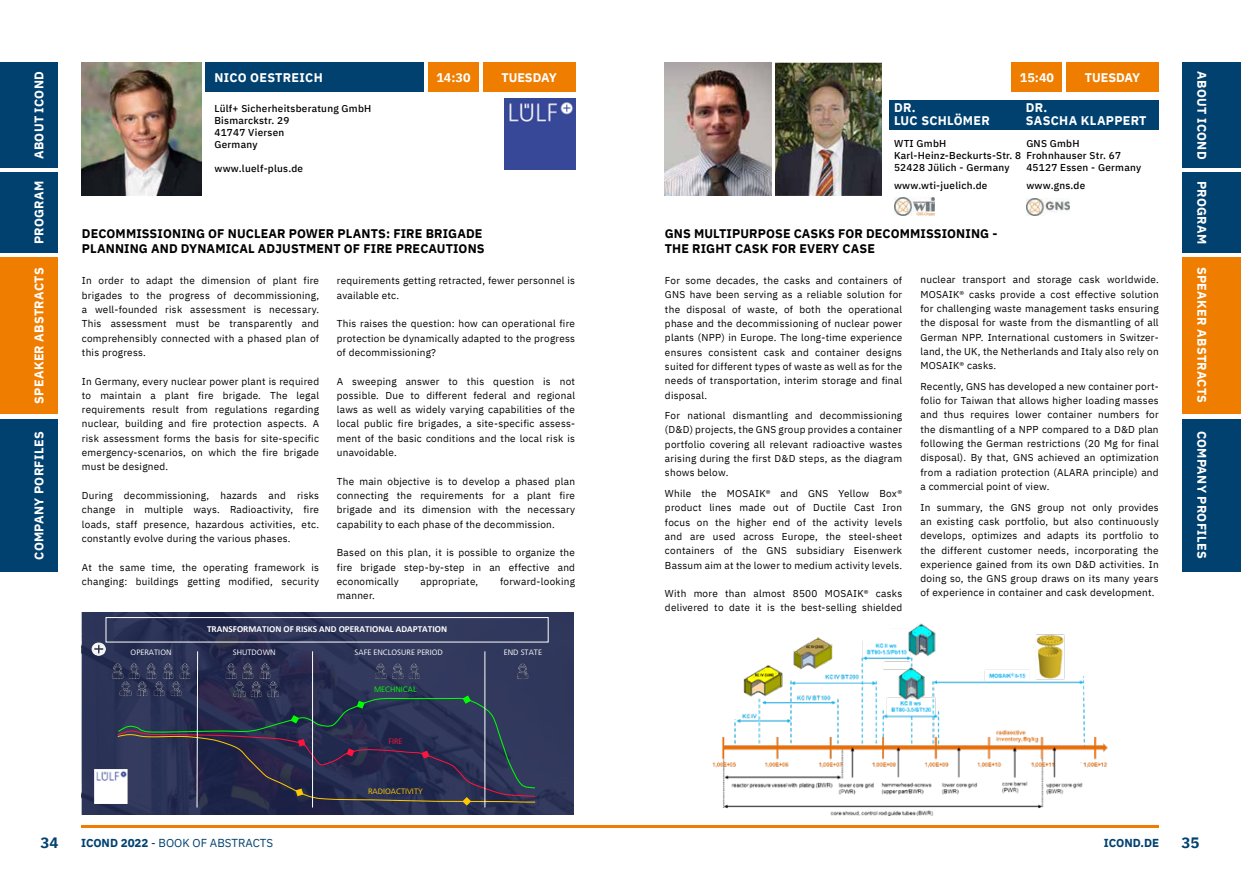
<style>
.page{position:relative;width:1241px;height:886px;background:#fff}
.page>*{position:absolute;margin:0;border:0;box-sizing:border-box;transform-origin:0 0}
.t1{font:700 15px "IBM Plex Sans";color:#004170}
.t2{font:700 12.5px/15px "IBM Plex Sans";letter-spacing:.01em;color:#000}
.t3{font:700 12.5px/12.5px "IBM Plex Sans";letter-spacing:.025em;color:#fff}
.t4{font:700 12.5px "IBM Plex Sans";color:#fff}
.t5{font:11.5px "IBM Plex Sans";color:#004170}
.t6{font:700 11.5px "IBM Plex Sans";color:#004170}
.t7{font:10px/14.2px "IBM Plex Sans";letter-spacing:.025em;color:#000;text-align:justify}
.t8{font:500 10px/12px "IBM Plex Sans";letter-spacing:.025em;color:#000}
.t9{font:700 9.12px "Calibri";letter-spacing:.005em;color:#fff}
.t10{font:8.12px "Frutiger Next LTW1 G";color:#fff}
.t11{font:8.12px "Frutiger Next LTW1 G";letter-spacing:.005em;color:#ffc800}
.t12{font:8.12px "Frutiger Next LTW1 G";letter-spacing:.005em;color:#0f0}
.t13{font:8.12px "Frutiger Next LTW1 G";color:#ff143c}
.s1{font-weight:700}
</style>
<div class="page">
<div style="left:1182px;top:62px;width:58px;height:105px;background:#004170"></div>
<div style="left:1182px;top:172px;width:58px;height:80px;background:#004170"></div>
<div style="left:1182px;top:257px;width:58px;height:156px;background:#ef7d00"></div>
<div style="left:1182px;top:419px;width:58px;height:152px;background:#004170"></div>
<div style="left:888px;top:100px;width:270px;height:29px;background:#004170"></div>
<div style="left:205px;top:63px;width:219px;height:29px;background:#004170"></div>
<hr style="left:82px;top:826px;width:1076px;height:2px;background:#ef7d00">
<div style="left:0;top:63px;width:58px;height:105px;background:#004170"></div>
<div style="left:0;top:172px;width:58px;height:81px;background:#004170"></div>
<div style="left:0;top:258px;width:58px;height:156px;background:#ef7d00"></div>
<div style="left:0;top:419px;width:58px;height:153px;background:#004170"></div>
<div style="left:82px;top:612px;width:491px;height:202px;background:#1c244c;opacity:.89"></div>
<img style="left:95px;top:770px;width:22px;height:33px">
<svg style="left:117px;top:651px;width:419px;height:157px;background:#2e3453"></svg>
<hr style="left:312px;top:651px;width:1px;height:156px;background:#fff">
<hr style="left:484px;top:651px;width:1px;height:156px;background:#fff">
<div style="left:106px;top:617px;width:442px;height:25px;border:1px solid #fff"></div>
<img style="left:92px;top:642px;width:13px;height:14px">
<img style="left:108px;top:663px;width:86px;height:17px">
<img style="left:117px;top:680px;width:68px;height:18px">
<img style="left:371px;top:663px;width:52px;height:17px">
<img style="left:513px;top:663px;width:18px;height:17px">
<img style="left:222px;top:663px;width:51px;height:17px">
<img style="left:230px;top:681px;width:52px;height:17px">
<img style="left:504px;top:99px;width:71px;height:70px">
<img style="left:82px;top:63px;width:119px;height:132px">
<img style="left:712px;top:624px;width:396px;height:191px">
<img style="left:1026px;top:198px;width:42px;height:18px">
<img style="left:894px;top:198px;width:40px;height:17px">
<img style="left:664px;top:63px;width:107px;height:132px">
<img style="left:775px;top:63px;width:106px;height:132px">
<div style="left:1066px;top:63px;width:92px;height:29px;background:#ef7d00"></div>
<div style="left:1011px;top:63px;width:51px;height:29px;background:#ef7d00"></div>
<div style="left:483px;top:63px;width:92px;height:29px;background:#ef7d00"></div>
<div style="left:428px;top:63px;width:51px;height:29px;background:#ef7d00"></div>
<p class="t3" style="left:32px;top:159px;width:89px;rotate:-90deg">ABOUT ICOND</p>
<p class="t3" style="left:32px;top:244px;width:65px;rotate:-90deg">PROGRAM</p>
<p class="t3" style="left:32px;top:404px;width:138px;rotate:-90deg">SPEAKER ABSTRACTS</p>
<p class="t3" style="left:32px;top:560px;width:130px;rotate:-90deg">COMPANY PORFILES</p>
<p class="t3" style="left:214px;top:70px;width:110px">NICO OESTREICH</p>
<p class="t3" style="left:436px;top:70px;width:36px">14:30</p>
<p class="t4" style="left:501px;top:68px;width:57px">TUESDAY</p>
<p class="t8" style="left:214px;top:102px;width:158px">Lülf+ Sicherheitsberatung GmbH<br>Bismarckstr. 29<br>41747 Viersen<br>Germany</p>
<p class="t8" style="left:214px;top:162px;width:90px">www.luelf-plus.de</p>
<p class="t2" style="left:82px;top:225px;width:404px">DECOMMISSIONING OF NUCLEAR POWER PLANTS: FIRE BRIGADE<br>PLANNING AND DYNAMICAL ADJUSTMENT OF FIRE PRECAUTIONS</p>
<p class="t7" style="left:82px;top:273px;width:239px">In order to adapt the dimension of plant fire brigades to the progress of decommissioning, a well-founded risk assessment is necessary.<br>This assessment must be transparently and comprehensibly connected with a phased plan of this progress.</p>
<p class="t7" style="left:82px;top:373px;width:239px">In Germany, every nuclear power plant is required to maintain a plant fire brigade. The legal requirements result from regulations regarding nuclear, building and fire protection aspects. A risk assessment forms the basis for site-specific emergency-scenarios, on which the fire brigade must be designed.</p>
<p class="t7" style="left:82px;top:487px;width:239px">During decommissioning, hazards and risks change in multiple ways. Radioactivity, fire loads, staff presence, hazardous activities, etc. constantly evolve during the various phases.</p>
<p class="t7" style="left:82px;top:559px;width:239px">At the same time, the operating framework is changing: buildings getting modified, security</p>
<p class="t7" style="left:337px;top:273px;width:240px">requirements getting retracted, fewer personnel is available etc.</p>
<p class="t7" style="left:337px;top:316px;width:240px">This raises the question: how can operational fire protection be dynamically adapted to the progress of decommissioning?</p>
<p class="t7" style="left:337px;top:373px;width:240px">A sweeping answer to this question is not possible. Due to different federal and regional laws as well as widely varying capabilities of the local public fire brigades, a site-specific assess&shy;ment of the basic conditions and the local risk is unavoidable.</p>
<p class="t7" style="left:337px;top:473px;width:240px">The main objective is to develop a phased plan connecting the requirements for a plant fire brigade and its dimension with the necessary capability to each phase of the decommission.</p>
<p class="t7" style="left:337px;top:545px;width:240px">Based on this plan, it is possible to organize the fire brigade step-by-step in an effective and economically</p>
<p class="t7" style="left:420px;top:573px;width:59px">appropriate,</p>
<p class="t7" style="left:500px;top:573px;width:76px">forward-looking</p>
<p class="t7" style="left:337px;top:588px;width:40px">manner.</p>
<p class="t9" style="left:207px;top:623px;width:242px">TRANSFORMATION OF RISKS AND OPERATIONAL ADAPTATION</p>
<p class="t10" style="left:131px;top:648px;width:42px">OPERATION</p>
<p class="t10" style="left:233px;top:648px;width:44px">SHUTDOWN</p>
<p class="t10" style="left:354px;top:648px;width:90px">SAFE ENCLOSURE PERIOD</p>
<p class="t10" style="left:503px;top:648px;width:40px">END STATE</p>
<p class="t12" style="left:374px;top:685px;width:44px">MECHNICAL</p>
<p class="t13" style="left:388px;top:737px;width:16px">FIRE</p>
<p class="t11" style="left:368px;top:786px;width:56px">RADIOACTIVITY</p>
<p class="t3" style="left:893px;top:101px;width:97px">DR.<br>LUC SCHLÖMER</p>
<p class="t3" style="left:1019px;top:70px;width:36px">15:40</p>
<p class="t4" style="left:1084px;top:68px;width:57px">TUESDAY</p>
<p class="t3" style="left:1025px;top:101px;width:122px">DR.<br>SASCHA KLAPPERT</p>
<p class="t8" style="left:893px;top:136px;width:129px">WTI GmbH<br>Karl-Heinz-Beckurts-Str. 8<br>52428 Jülich - Germany</p>
<p class="t8" style="left:893px;top:178px;width:95px">www.wti-juelich.de</p>
<p class="t8" style="left:1026px;top:136px;width:116px">GNS GmbH<br>Frohnhauser Str. 67<br>45127 Essen - Germany</p>
<p class="t8" style="left:1026px;top:178px;width:61px">www.gns.de</p>
<p class="t2" style="left:664px;top:225px;width:334px">GNS MULTIPURPOSE CASKS FOR DECOMMISSIONING -<br>THE RIGHT CASK FOR EVERY CASE</p>
<p class="t7" style="left:665px;top:273px;width:239px">For some decades, the casks and containers of GNS have been serving as a reliable solution for the disposal of waste, of both the operational phase and the decommissioning of nuclear power plants (NPP) in Europe. The long-time experience ensures consistent cask and container designs suited for different types of waste as well as for the needs of transportation, interim storage and final disposal.</p>
<p class="t7" style="left:665px;top:408px;width:239px">For national dismantling and decommissioning (D&amp;D) projects, the GNS group provides a container portfolio covering all relevant radioactive wastes arising during the first D&amp;D steps, as the diagram shows below.</p>
<p class="t7" style="left:665px;top:485px;width:239px">While the MOSAIK® and GNS Yellow Box® product lines made out of Ductile Cast Iron focus on the higher end of the activity levels and are used across Europe, the steel-sheet containers of the GNS subsidiary Eisenwerk Bassum aim at the lower to medium activity levels.</p>
<p class="t7" style="left:665px;top:586px;width:239px">With more than almost 8500 MOSAIK® casks delivered to date it is the best-selling shielded</p>
<p class="t7" style="left:920px;top:272px;width:240px">nuclear transport and storage cask worldwide.<br>MOSAIK® casks provide a cost effective solution for challenging waste management tasks ensuring the disposal for waste from the dismantling of all German NPP. International customers in Switzer&shy;land, the UK, the Netherlands and Italy also rely on MOSAIK® casks.</p>
<p class="t7" style="left:920px;top:378px;width:240px">Recently, GNS has developed a new container port&shy;folio for Taiwan that allows higher loading masses and thus requires lower container numbers for the dismantling of a NPP compared to a D&amp;D plan following the German restrictions (20 Mg for final disposal). By that, GNS achieved an optimization from a radiation protection (ALARA principle) and a commercial point of view.</p>
<p class="t7" style="left:920px;top:499px;width:240px">In summary, the GNS group not only provides an existing cask portfolio, but also continuously develops, optimizes and adapts its portfolio to the different customer needs, incorporating the experience gained from its own D&amp;D activities. In doing so, the GNS group draws on its many years of experience in container and cask development.</p>
<p class="t3" style="left:1208px;top:71px;width:89px;rotate:90deg">ABOUT ICOND</p>
<p class="t3" style="left:1208px;top:181px;width:65px;rotate:90deg">PROGRAM</p>
<p class="t3" style="left:1208px;top:267px;width:138px;rotate:90deg">SPEAKER ABSTRACTS</p>
<p class="t3" style="left:1208px;top:431px;width:129px;rotate:90deg">COMPANY PROFILES</p>
<h1 class="t1" style="left:40px;top:831px;width:20px">34</h1>
<p class="t5" style="left:81px;top:834px;width:193px"><span class="s1">ICOND 2022</span> - BOOK OF ABSTRACTS</p>
<p class="t6" style="left:1103px;top:834px;width:57px">ICOND.DE</p>
<h1 class="t1" style="left:1181px;top:831px;width:20px">35</h1>
</div>
